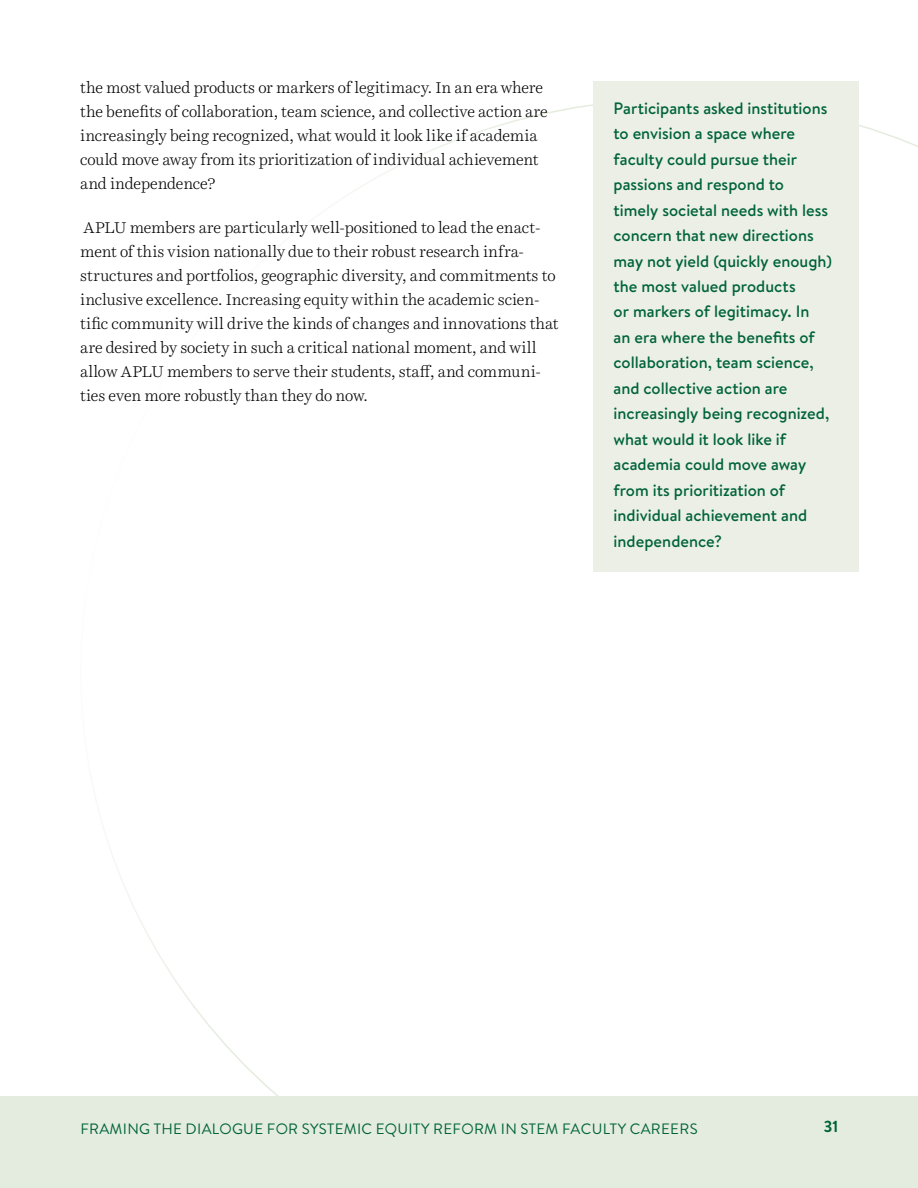
<style>
.page{position:relative;width:918px;height:1188px;background:#fff}
.page>*{position:absolute;margin:0;border:0;box-sizing:border-box;transform-origin:0 0}
.t1{font:500 16.5px/25.5px "Brandon Text";color:#00633a}
.t2{font:700 16.5px "Brandon Grotesque";color:#00633a}
.t3{font:300 15.75px/24px "Harriet Text";letter-spacing:-.005em;color:#000}
.t4{font:15px "Brandon Grotesque";letter-spacing:.02em;color:#00633a}
</style>
<div class="page">
<div style="left:0;top:1096px;width:918px;height:92px;background:#e4ecdf"></div>
<div style="left:593px;top:82px;width:266px;height:490px;background:#ebefe5"></div>
<p class="t3" style="left:80px;top:75px;width:469px">the most valued products or markers of legitimacy. In an era where the benefits of collaboration, team science, and collective action are increasingly being recognized, what would it look like if academia could move away from its prioritization of individual achievement and independence?</p>
<p class="t3" style="left:80px;top:216px;width:480px">APLU members are particularly well-positioned to lead the enact&shy;ment of this vision nationally due to their robust research infra&shy;structures and portfolios, geographic diversity, and commitments to inclusive excellence. Increasing equity within the academic scien&shy;tific community will drive the kinds of changes and innovations that are desired by society in such a critical national moment, and will allow APLU members to serve their students, staff, and communi&shy;ties even more robustly than they do now.</p>
<p class="t1" style="left:614px;top:95px;width:220px">Participants asked institutions to envision a space where faculty could pursue their passions and respond to timely societal needs with less concern that new directions may not yield (quickly enough) the most valued products<br>or markers of legitimacy. In<br>an era where the benefits of collaboration, team science, and collective action are increasingly being recognized, what would it look like if academia could move away from its prioritization of individual achievement and independence?</p>
<p class="t4" style="left:80px;top:1119px;width:619px">FRAMING THE DIALOGUE FOR SYSTEMIC EQUITY REFORM IN STEM FACULTY CAREERS</p>
<p class="t2" style="left:824px;top:1115px;width:16px">31</p>
</div>
